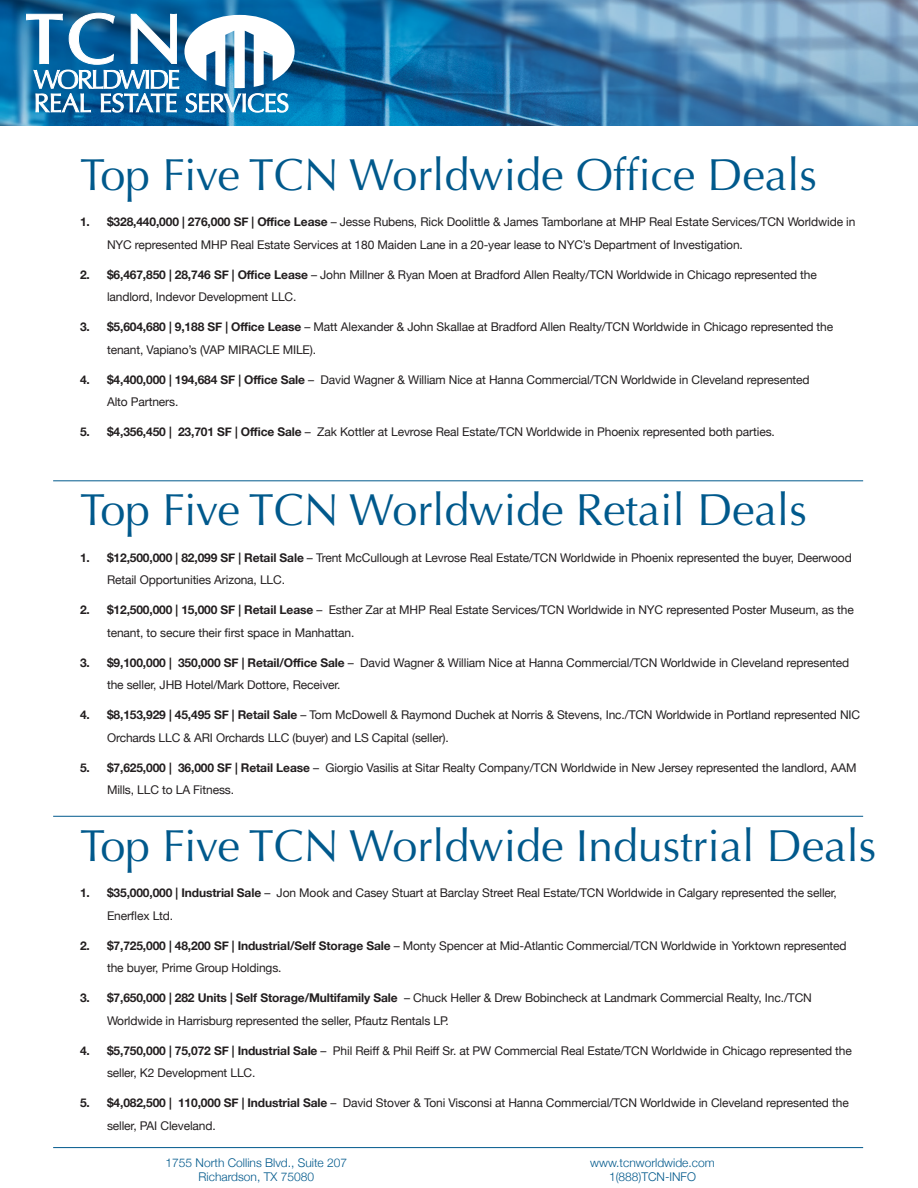
<style>
.page{position:relative;width:918px;height:1188px;background:#fff}
.page>*{position:absolute;margin:0;border:0;box-sizing:border-box;transform-origin:0 0}
.Top_10_Header{font:45px "Optima";letter-spacing:-.005em;color:#00598c}
.t1{font:12px/22.5px "Helvetica Neue";letter-spacing:-.01em;color:#231f20}
.t2{font:300 12px "Helvetica Neue";color:#00598c}
.s1{font-weight:700}
</style>
<div class="page">
<img style="left:0;top:0;width:918px;height:126px">
<svg style="left:27px;top:13px;width:268px;height:100px"></svg>
<hr style="left:53px;top:481px;width:810px;height:1px;background:#00598c">
<hr style="left:53px;top:816px;width:810px;height:1px;background:#00598c">
<hr style="left:53px;top:1147px;width:810px;height:1px;background:#00598c">
<p class="Top_10_Header" style="left:80px;top:148px;width:738px">Top Five TCN Worldwide Office Deals</p>
<p class="t1" style="left:107px;top:211px;width:750px;text-indent:-27px"><span class="s1">1. $328,440,000 | 276,000 SF | Office Lease</span> – Jesse Rubens, Rick Doolittle &amp; James Tamborlane at MHP Real Estate Services/TCN Worldwide in<br>NYC represented MHP Real Estate Services at 180 Maiden Lane in a 20-year lease to NYC’s Department of Investigation.</p>
<p class="t1" style="left:107px;top:264px;width:711px;text-indent:-27px"><span class="s1">2. $6,467,850 | 28,746 SF | Office Lease</span> – John Millner &amp; Ryan Moen at Bradford Allen Realty/TCN Worldwide in Chicago represented the landlord, Indevor Development LLC.</p>
<p class="t1" style="left:107px;top:316px;width:728px;text-indent:-27px"><span class="s1">3. $5,604,680 | 9,188 SF | Office Lease</span> – Matt Alexander &amp; John Skallae at Bradford Allen Realty/TCN Worldwide in Chicago represented the tenant, Vapiano’s (VAP MIRACLE MILE).</p>
<p class="t1" style="left:107px;top:369px;width:704px;text-indent:-27px"><span class="s1">4. $4,400,000 | 194,684 SF | Office Sale</span> – David Wagner &amp; William Nice at Hanna Commercial/TCN Worldwide in Cleveland represented<br>Alto Partners.</p>
<p class="t1" style="left:80px;top:421px;width:696px"><span class="s1">5. $4,356,450 | 23,701 SF | Office Sale</span> – Zak Kottler at Levrose Real Estate/TCN Worldwide in Phoenix represented both parties.</p>
<p class="Top_10_Header" style="left:80px;top:484px;width:728px">Top Five TCN Worldwide Retail Deals</p>
<p class="t1" style="left:107px;top:547px;width:746px;text-indent:-27px"><span class="s1">1. $12,500,000 | 82,099 SF | Retail Sale</span> – Trent McCullough at Levrose Real Estate/TCN Worldwide in Phoenix represented the buyer, Deerwood<br>Retail Opportunities Arizona, LLC.</p>
<p class="t1" style="left:107px;top:599px;width:748px;text-indent:-27px"><span class="s1">2. $12,500,000 | 15,000 SF | Retail Lease</span> – Esther Zar at MHP Real Estate Services/TCN Worldwide in NYC represented Poster Museum, as the tenant, to secure their first space in Manhattan.</p>
<p class="t1" style="left:107px;top:652px;width:744px;text-indent:-27px"><span class="s1">3. $9,100,000 | 350,000 SF | Retail/Office Sale</span> – David Wagner &amp; William Nice at Hanna Commercial/TCN Worldwide in Cleveland represented the seller, JHB Hotel/Mark Dottore, Receiver.</p>
<p class="t1" style="left:107px;top:704px;width:755px;text-indent:-27px"><span class="s1">4. $8,153,929 | 45,495 SF | Retail Sale</span> – Tom McDowell &amp; Raymond Duchek at Norris &amp; Stevens, Inc./TCN Worldwide in Portland represented NIC<br>Orchards LLC &amp; ARI Orchards LLC (buyer) and LS Capital (seller).</p>
<p class="t1" style="left:107px;top:757px;width:751px;text-indent:-27px"><span class="s1">5. $7,625,000 | 36,000 SF | Retail Lease</span> – Giorgio Vasilis at Sitar Realty Company/TCN Worldwide in New Jersey represented the landlord, AAM<br>Mills, LLC to LA Fitness.</p>
<p class="Top_10_Header" style="left:80px;top:819px;width:798px">Top Five TCN Worldwide Industrial Deals</p>
<p class="t1" style="left:107px;top:882px;width:731px;text-indent:-27px"><span class="s1">1. $35,000,000 | Industrial Sale</span> – Jon Mook and Casey Stuart at Barclay Street Real Estate/TCN Worldwide in Calgary represented the seller,<br>Enerflex Ltd.</p>
<p class="t1" style="left:107px;top:935px;width:741px;text-indent:-27px"><span class="s1">2. $7,725,000 | 48,200 SF | Industrial/Self Storage Sale</span> – Monty Spencer at Mid-Atlantic Commercial/TCN Worldwide in Yorktown represented the buyer, Prime Group Holdings.</p>
<p class="t1" style="left:107px;top:987px;width:706px;text-indent:-27px"><span class="s1">3. $7,650,000 | 282 Units | Self Storage/Multifamily Sale</span> – Chuck Heller &amp; Drew Bobincheck at Landmark Commercial Realty, Inc./TCN<br>Worldwide in Harrisburg represented the seller, Pfautz Rentals LP.</p>
<p class="t1" style="left:107px;top:1040px;width:746px;text-indent:-27px"><span class="s1">4. $5,750,000 | 75,072 SF | Industrial Sale</span> – Phil Reiff &amp; Phil Reiff Sr. at PW Commercial Real Estate/TCN Worldwide in Chicago represented the seller, K2 Development LLC.</p>
<p class="t1" style="left:107px;top:1092px;width:743px;text-indent:-27px"><span class="s1">5. $4,082,500 | 110,000 SF | Industrial Sale</span> – David Stover &amp; Toni Visconsi at Hanna Commercial/TCN Worldwide in Cleveland represented the seller, PAI Cleveland.</p>
<p class="t2" style="left:166px;top:1153px;width:183px">1755 North Collins Blvd., Suite 207</p>
<p class="t2" style="left:199px;top:1167px;width:117px">Richardson, TX 75080</p>
<p class="t2" style="left:590px;top:1153px;width:126px">www.tcnworldwide.com</p>
<p class="t2" style="left:609px;top:1167px;width:88px">1(888)TCN-INFO</p>
</div>
